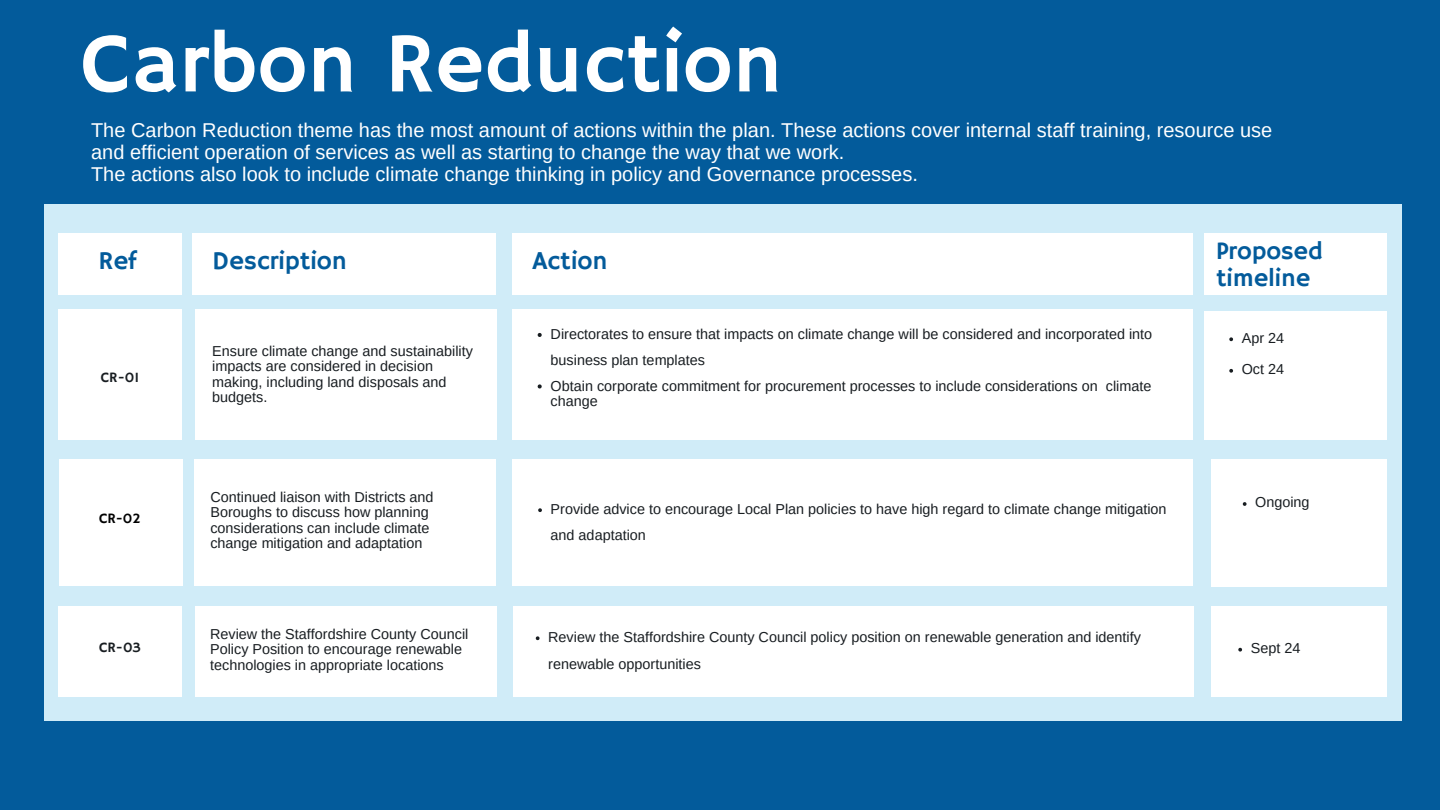
<style>
.page{position:relative;width:1440px;height:810px;background:#035b9b}
.page>*{position:absolute;margin:0;border:0;box-sizing:border-box;transform-origin:0 0}
.t1{font:85px "Hammersmith One";color:#fff}
.t2{font:25.7px "Hammersmith One";color:#035b9b}
.t3{font:25.2px/27.4px "Hammersmith One";color:#035b9b}
.t4{font:20px/21.8px "Arimo";color:#fff}
.t5{font:14.4px/15.5px "Arimo";color:#181d21}
.t6{font:14.4px "Hammersmith One";color:#181d21}
.t7{font:14.4px "Hammersmith One";color:#000}
</style>
<div class="page">
<div style="left:45px;top:204px;width:1357px;height:517px;background:#d0ecf8"></div>
<div style="left:58px;top:233px;width:124px;height:62px;background:#fff"></div>
<div style="left:193px;top:233px;width:303px;height:62px;background:#fff"></div>
<div style="left:512px;top:233px;width:681px;height:62px;background:#fff"></div>
<div style="left:58px;top:309px;width:124px;height:131px;background:#fff"></div>
<div style="left:195px;top:309px;width:301px;height:131px;background:#fff"></div>
<div style="left:512px;top:309px;width:681px;height:131px;background:#fff"></div>
<div style="left:59px;top:459px;width:124px;height:127px;background:#fff"></div>
<div style="left:195px;top:459px;width:301px;height:127px;background:#fff"></div>
<div style="left:512px;top:459px;width:681px;height:127px;background:#fff"></div>
<div style="left:513px;top:606px;width:681px;height:91px;background:#fff"></div>
<div style="left:195px;top:606px;width:301px;height:91px;background:#fff"></div>
<div style="left:58px;top:606px;width:124px;height:91px;background:#fff"></div>
<div style="left:1204px;top:233px;width:183px;height:62px;background:#fff"></div>
<div style="left:1204px;top:311px;width:183px;height:129px;background:#fff"></div>
<div style="left:1211px;top:459px;width:176px;height:128px;background:#fff"></div>
<div style="left:1211px;top:606px;width:176px;height:91px;background:#fff"></div>
<svg style="left:538px;top:508px;width:4px;height:4px"></svg>
<svg style="left:536px;top:636px;width:4px;height:4px"></svg>
<svg style="left:538px;top:384px;width:4px;height:4px"></svg>
<svg style="left:538px;top:333px;width:4px;height:4px"></svg>
<svg style="left:1229px;top:337px;width:4px;height:4px"></svg>
<svg style="left:1229px;top:369px;width:4px;height:4px"></svg>
<svg style="left:1243px;top:502px;width:4px;height:4px"></svg>
<svg style="left:1238px;top:648px;width:4px;height:4px"></svg>
<p class="t1" style="left:81px;top:15px;width:703px">Carbon Reduction</p>
<p class="t4" style="left:91px;top:119px;width:1183px">The Carbon Reduction theme has the most amount of actions within the plan. These actions cover internal staff training, resource use and efficient operation of services as well as starting to change the way that we work.</p>
<p class="t4" style="left:91px;top:163px;width:828px">The actions also look to include climate change thinking in policy and Governance processes.</p>
<p class="t2" style="left:98px;top:246px;width:40px">Ref</p>
<p class="t2" style="left:212px;top:246px;width:136px">Description</p>
<p class="t2" style="left:532px;top:246px;width:76px">Action</p>
<p class="t6" style="left:101px;top:369px;width:40px">CR-01</p>
<p class="t7" style="left:99px;top:510px;width:43px">CR-02</p>
<p class="t6" style="left:99px;top:639px;width:43px">CR-03</p>
<p class="t5" style="left:212px;top:343px;width:262px">Ensure climate change and sustainability impacts are considered in decision making, including land disposals and budgets.</p>
<p class="t5" style="left:551px;top:321px;width:603px;line-height:26.3px">Directorates to ensure that impacts on climate change will be considered and incorporated into business plan templates</p>
<p class="t5" style="left:551px;top:378px;width:602px">Obtain corporate commitment for procurement processes to include considerations on climate change</p>
<p class="t5" style="left:210px;top:489px;width:225px">Continued liaison with Districts and Boroughs to discuss how planning considerations can include climate change mitigation and adaptation</p>
<p class="t5" style="left:551px;top:495px;width:617px;line-height:26.2px">Provide advice to encourage Local Plan policies to have high regard to climate change mitigation and adaptation</p>
<p class="t5" style="left:210px;top:626px;width:260px">Review the Staffordshire County Council<br>Policy Position to encourage renewable technologies in appropriate locations</p>
<p class="t5" style="left:548px;top:623px;width:594px;line-height:27px">Review the Staffordshire County Council policy position on renewable generation and identify renewable opportunities</p>
<p class="t3" style="left:1216px;top:238px;width:108px">Proposed timeline</p>
<p class="t5" style="left:1242px;top:330px;width:44px">Apr 24</p>
<p class="t5" style="left:1242px;top:361px;width:44px">Oct 24</p>
<p class="t5" style="left:1255px;top:495px;width:56px">Ongoing</p>
<p class="t5" style="left:1251px;top:640px;width:51px">Sept 24</p>
</div>
